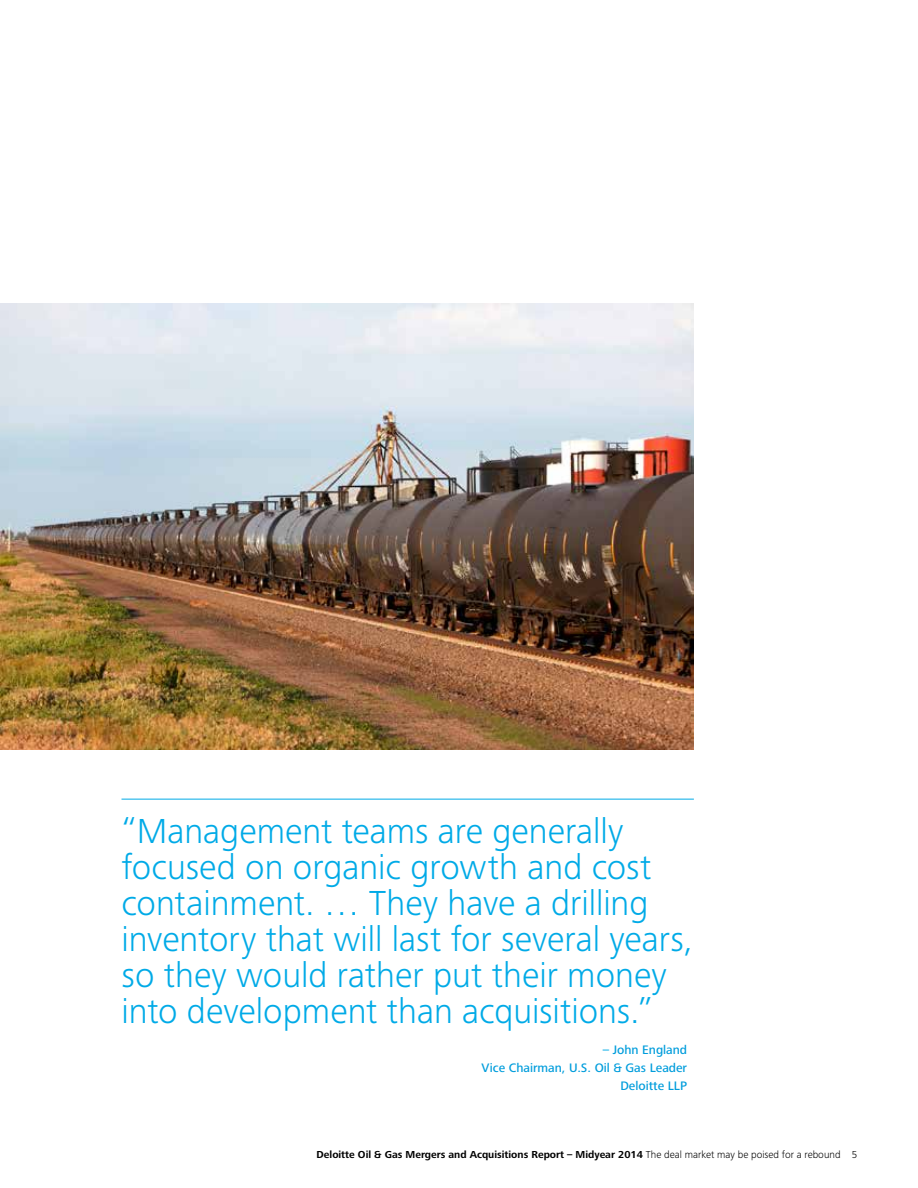
<style>
.page{position:relative;width:918px;height:1188px;background:#fff}
.page>*{position:absolute;margin:0;border:0;box-sizing:border-box;transform-origin:0 0}
.t1{font:300 36px/36px "Frutiger Next Pro";color:#00aae7}
.t2{font:500 12.75px/18px "Frutiger Next Pro";color:#009ddc;text-align:right}
.t3{font:700 10.5px "Frutiger Next Pro";color:#000}
.s1{color:#00aae7}
.s2{font-weight:300}
</style>
<div class="page">
<img style="left:0;top:304px;width:694px;height:445px">
<hr style="left:122px;top:799px;width:572px;height:1px;background:#00aae7">
<p class="t1" style="left:122px;top:813px;width:573px">“Management teams are generally focused on organic growth and cost containment. … They have a drilling inventory that will last for several years, so they would rather put their money into development than acquisitions.”</p>
<p class="t2" style="left:482px;top:1041px;width:207px"><span class="s1">–</span> John England<br>Vice Chairman, U.S. Oil &amp; Gas Leader<br>Deloitte LLP</p>
<p class="t3" style="left:317px;top:1148px;width:542px">Deloitte Oil &amp; Gas Mergers and Acquisitions Report – Midyear 2014 <span class="s2">The deal market may be poised for a rebound 5</span></p>
</div>
